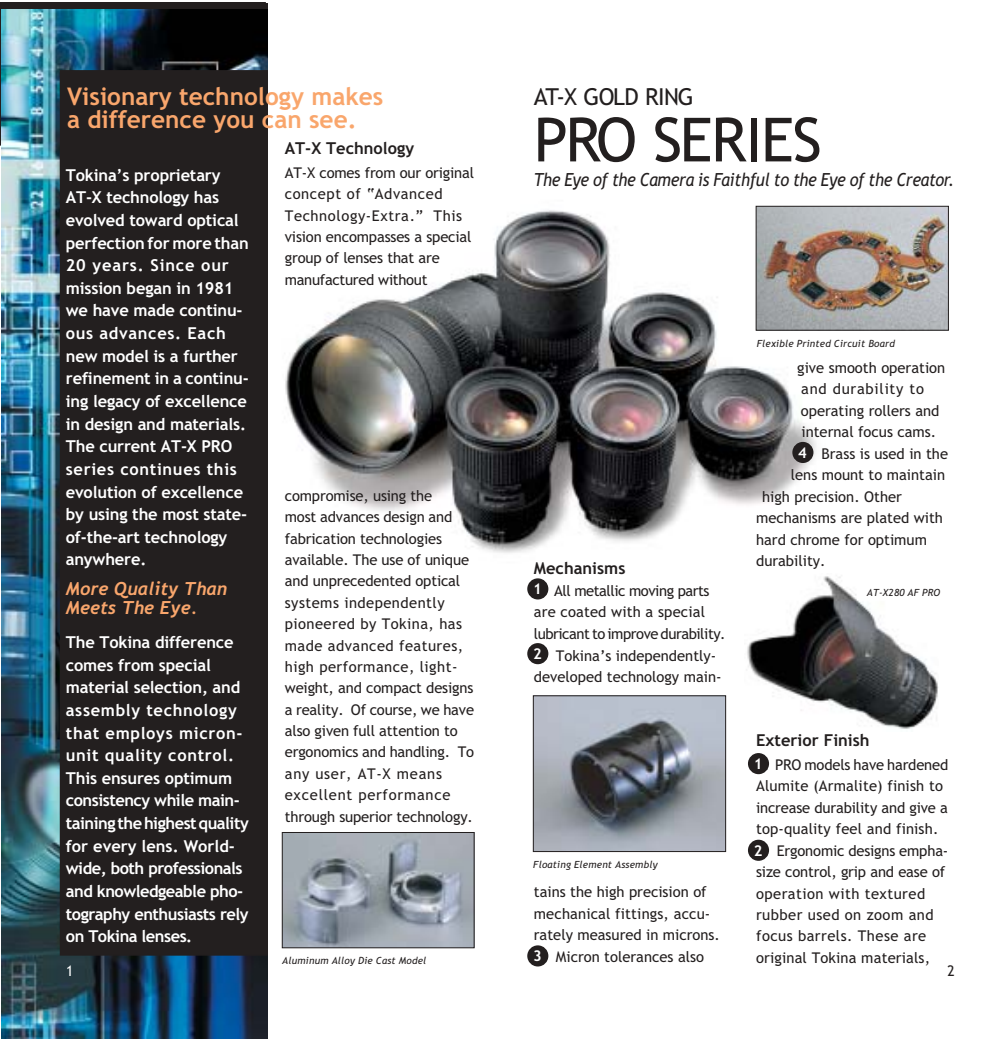
<style>
.page{position:relative;width:1008px;height:1040px;background:#fff}
.page>*{position:absolute;margin:0;border:0;box-sizing:border-box;transform-origin:0 0}
.t1{font:60.9px "Trebuchet MS";letter-spacing:-.02em;color:#231f1f}
.t2{font:24.32px/23.1px "Trebuchet MS Bold";color:#f9a66c}
.t3{font:23.45px "Trebuchet MS";letter-spacing:-.02em;color:#231f1f}
.t4{font:18.03px "Trebuchet MS Italic";letter-spacing:-.02em;color:#231f1f;scale:.9 1}
.t5{font:italic 18.03px/18px "Trebuchet MS Bold";color:#f9a66c}
.t6{font:16.45px/22.6px "Trebuchet MS Bold";letter-spacing:-.01em;color:#fff}
.t7{font:16.45px "Trebuchet MS Bold";color:#231f1f}
.t8{font:14.88px/21.3px "Trebuchet MS";color:#231f1f}
.t9{font:14.88px "Trebuchet MS";letter-spacing:-.03em;color:#231f1f}
.t10{font:14.88px "Trebuchet MS Bold";color:#fff}
.t11{font:14.88px "Trebuchet MS";color:#fff;scale:.93 1}
.t12{font:14.88px "Trebuchet MS";color:#231f1f;scale:.93 1}
.t13{font:9.8px "Trebuchet MS Italic";letter-spacing:.02em;color:#231f1f}
.s1{font-family:"Trebuchet MS Bold";color:#fff}
</style>
<div class="page">
<svg style="left:1px;top:3px;width:265px;height:7px;background:#222729"></svg>
<img style="left:1px;top:10px;width:266px;height:1028px">
<div style="left:60px;top:70px;width:207px;height:885px;background:#231f1f"></div>
<img style="left:285px;top:205px;width:540px;height:395px">
<img style="left:758px;top:208px;width:189px;height:120px">
<div style="left:756px;top:206px;width:193px;height:124px;border:1px solid #231f1f"></div>
<img style="left:744px;top:573px;width:194px;height:156px">
<div style="left:527px;top:578px;width:21px;height:21px;background:#231f1f;border:2px solid #231f1f;border-radius:50%"></div>
<div style="left:527px;top:643px;width:21px;height:21px;background:#231f1f;border:2px solid #231f1f;border-radius:50%"></div>
<div style="left:527px;top:945px;width:21px;height:21px;background:#231f1f;border:2px solid #231f1f;border-radius:50%"></div>
<div style="left:792px;top:442px;width:21px;height:21px;background:#231f1f;border:2px solid #231f1f;border-radius:50%"></div>
<div style="left:748px;top:753px;width:21px;height:21px;background:#231f1f;border:2px solid #231f1f;border-radius:50%"></div>
<div style="left:748px;top:839px;width:21px;height:21px;background:#231f1f;border:2px solid #231f1f;border-radius:50%"></div>
<img style="left:284px;top:834px;width:189px;height:112px">
<div style="left:282px;top:832px;width:193px;height:116px;border:1px solid #231f1f"></div>
<img style="left:535px;top:697px;width:189px;height:152px">
<div style="left:533px;top:695px;width:193px;height:156px;border:1px solid #231f1f"></div>
<h2 class="t2" style="left:67px;top:88px;width:318px">Visionary technology makes a difference you can see.</h2>
<p class="t6" style="left:66px;top:166px;width:185px">Tokina’s proprietary<br>AT-X technology has evolved toward optical perfection for more than<br>20 years. Since our mission began in 1981 we have made continu&shy;ous advances. Each new model is a further refinement in a continu&shy;ing legacy of excellence in design and materials.<br>The current AT-X PRO series continues this evolution of excellence by using the most state&shy;of-the-art technology anywhere.</p>
<p class="t5" style="left:66px;top:582px;width:163px">More Quality Than<br>Meets The Eye.</p>
<p class="t6" style="left:66px;top:633px;width:185px">The Tokina difference comes from special material selection, and assembly technology that employs micron&shy;unit quality control.<br>This ensures optimum consistency while main&shy;taining the highest quality for every lens. World&shy;wide, both professionals and knowledgeable pho&shy;tography enthusiasts rely on Tokina lenses.</p>
<h3 class="t3" style="left:534px;top:87px;width:161px">AT-X GOLD RING</h3>
<h1 class="t1" style="left:534px;top:113px;width:290px">PRO SERIES</h1>
<p class="t7" style="left:285px;top:143px;width:131px">AT-X Technology</p>
<p class="t8" style="left:285px;top:163px;width:191px">AT-X comes from our original concept of “Advanced<br>Technology-Extra.” This vision encompasses a special group of lenses that are manufactured without</p>
<p class="t4" style="left:534px;top:174px;width:469px">The Eye of the Camera is Faithful to the Eye of the Creator.</p>
<p class="t13" style="left:757px;top:340px;width:140px">Flexible Printed Circuit Board</p>
<p class="t8" style="left:797px;top:358px;width:149px">give smooth operation and durability to operating rollers and internal focus cams.</p>
<p class="t8" style="left:798px;top:444px;width:151px"><span class="s1">4</span>. Brass is used in the</p>
<p class="t8" style="left:791px;top:465px;width:156px">lens mount to maintain</p>
<p class="t8" style="left:762px;top:487px;width:141px">high precision. Other</p>
<p class="t8" style="left:756px;top:508px;width:188px">mechanisms are plated with</p>
<p class="t8" style="left:756px;top:529px;width:172px">hard chrome for optimum</p>
<p class="t8" style="left:756px;top:551px;width:71px">durability.</p>
<p class="t8" style="left:285px;top:486px;width:191px">compromise, using the<br>most advances design and fabrication technologies available. The use of unique and unprecedented optical systems independently pioneered by Tokina, has made advanced features, high performance, light&shy;weight, and compact designs a reality. Of course, we have also given full attention to ergonomics and handling. To any user, AT-X means excellent performance through superior technology.</p>
<p class="t7" style="left:534px;top:562px;width:93px">Mechanisms</p>
<p class="t9" style="left:541px;top:584px;width:170px">. All metallic moving parts</p>
<p class="t8" style="left:534px;top:602px;width:173px">are coated with a special</p>
<p class="t9" style="left:534px;top:627px;width:193px">lubricant to improve durability.</p>
<p class="t8" style="left:542px;top:645px;width:176px">. Tokina’s independently-</p>
<p class="t8" style="left:534px;top:667px;width:189px">developed technology main-</p>
<p class="t10" style="left:533px;top:584px;width:10px">1</p>
<p class="t13" style="left:867px;top:588px;width:75px">AT-X280 AF PRO</p>
<p class="t10" style="left:533px;top:648px;width:10px">2</p>
<p class="t7" style="left:756px;top:734px;width:115px">Exterior Finish</p>
<p class="t8" style="left:756px;top:755px;width:194px">1. PRO models have hardened<br>Alumite (Armalite) finish to increase durability and give a top-quality feel and finish.</p>
<p class="t8" style="left:756px;top:840px;width:194px">2. Ergonomic designs empha&shy;size control, grip and ease of operation with textured rubber used on zoom and focus barrels. These are original Tokina materials,</p>
<p class="t10" style="left:754px;top:758px;width:10px">1</p>
<p class="t10" style="left:754px;top:845px;width:10px">2</p>
<p class="t13" style="left:533px;top:861px;width:126px">Floating Element Assembly</p>
<p class="t8" style="left:534px;top:882px;width:188px">tains the high precision of mechanical fittings, accu&shy;rately measured in microns.</p>
<p class="t8" style="left:533px;top:947px;width:173px"><span class="s1">3</span>. Micron tolerances also</p>
<p class="t13" style="left:282px;top:956px;width:146px">Aluminum Alloy Die Cast Model</p>
<p class="t11" style="left:66px;top:964px;width:9px">1</p>
<p class="t12" style="left:947px;top:964px;width:9px">2</p>
</div>
